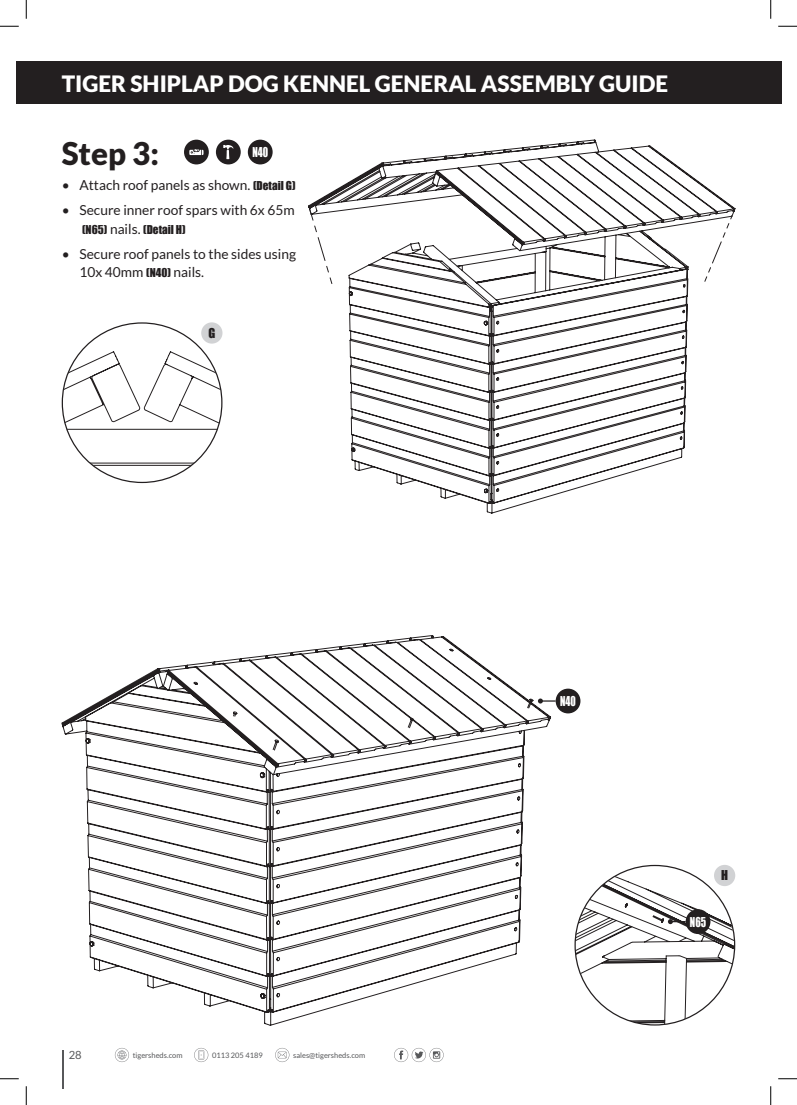
<style>
.page{position:relative;width:797px;height:1105px;background:#fff}
.page>*{position:absolute;margin:0;border:0;box-sizing:border-box;transform-origin:0 0}
.t1{font:900 31.25px "Lato";color:#231f20}
.t2{font:900 22.5px "Lato";color:#fff}
.t3{font:13.75px/18.8px "Lato";color:#231f20}
.t4{font:12.5px "Impact";color:#fff;scale:.8 1}
.t5{font:12.5px "Impact";color:#231f20}
.t6{font:11.25px "Impact";color:#231f20}
.t7{font:11.25px "Lato";color:#57585a}
.t8{font:7.5px "Lato";color:#57585a}
.s1{font-family:"Impact";font-size:11.25px}
.s2{font-family:"Lato";font-size:13.75px}
</style>
<div class="page">
<div style="left:16px;top:62px;width:765px;height:42px;background:#231f20"></div>
<hr style="left:62px;top:1050px;width:1px;height:39px;background:#57585a">
<svg style="left:394px;top:1048px;width:49px;height:14px"></svg>
<svg style="left:194px;top:1048px;width:14px;height:14px"></svg>
<svg style="left:275px;top:1048px;width:14px;height:14px"></svg>
<svg style="left:115px;top:1048px;width:14px;height:14px"></svg>
<div style="left:184px;top:140px;width:25px;height:24px;background:#231f20;border-radius:50%"></div>
<svg style="left:189px;top:149px;width:14px;height:6px"></svg>
<div style="left:248px;top:140px;width:25px;height:24px;background:#231f20;border-radius:50%"></div>
<div style="left:714px;top:865px;width:21px;height:21px;background:#d1d2d4;border-radius:50%"></div>
<div style="left:201px;top:322px;width:21px;height:22px;background:#d1d2d4;border-radius:50%"></div>
<div style="left:216px;top:140px;width:25px;height:24px;background:#231f20;border-radius:50%"></div>
<svg style="left:223px;top:145px;width:10px;height:14px"></svg>
<svg style="left:62px;top:351px;width:160px;height:115px"></svg>
<svg style="left:308px;top:139px;width:427px;height:375px"></svg>
<svg style="left:309px;top:208px;width:25px;height:82px"></svg>
<svg style="left:704px;top:215px;width:28px;height:67px"></svg>
<svg style="left:61px;top:635px;width:490px;height:391px"></svg>
<svg style="left:575px;top:875px;width:159px;height:150px"></svg>
<div style="left:685px;top:909px;width:25px;height:25px;background:#231f20;border-radius:50%"></div>
<svg style="left:538px;top:698px;width:17px;height:5px"></svg>
<div style="left:555px;top:689px;width:25px;height:24px;background:#231f20;border-radius:50%"></div>
<svg style="left:0;top:25px;width:19px;height:2px"></svg>
<svg style="left:778px;top:25px;width:19px;height:2px"></svg>
<svg style="left:0;top:1078px;width:19px;height:1px"></svg>
<svg style="left:778px;top:1078px;width:19px;height:1px"></svg>
<svg style="left:25px;top:0;width:2px;height:19px"></svg>
<svg style="left:25px;top:1086px;width:2px;height:19px"></svg>
<svg style="left:770px;top:0;width:1px;height:19px"></svg>
<svg style="left:770px;top:1086px;width:1px;height:19px"></svg>
<h2 class="t2" style="left:62px;top:71px;width:608px">TIGER SHIPLAP DOG KENNEL GENERAL ASSEMBLY GUIDE</h2>
<h1 class="t1" style="left:62px;top:135px;width:99px">Step 3:</h1>
<p class="t3" style="left:62px;top:175px;width:235px">• Attach roof panels as shown. <span class="s1">(Detail G)</span></p>
<p class="t3" style="left:62px;top:200px;width:234px">• Secure inner roof spars with 6x 65m</p>
<p class="t6" style="left:82px;top:220px;width:105px">(N65) <span class="s2">nails.</span> (Detail H)</p>
<p class="t3" style="left:79px;top:244px;width:218px;text-indent:-18px">• Secure roof panels to the sides using<br>10x 40mm <span class="s1">(N40)</span> nails.</p>
<p class="t4" style="left:252px;top:142px;width:21px">N40</p>
<p class="t5" style="left:208px;top:323px;width:8px">G</p>
<p class="t7" style="left:69px;top:1049px;width:15px">28</p>
<p class="t8" style="left:133px;top:1051px;width:51px">tigersheds.com</p>
<p class="t8" style="left:212px;top:1051px;width:52px">0113 205 4189</p>
<p class="t8" style="left:293px;top:1051px;width:74px">sales@tigersheds.com</p>
<p class="t4" style="left:560px;top:691px;width:21px">N40</p>
<p class="t4" style="left:690px;top:912px;width:22px">N65</p>
<p class="t5" style="left:721px;top:866px;width:8px">H</p>
</div>
